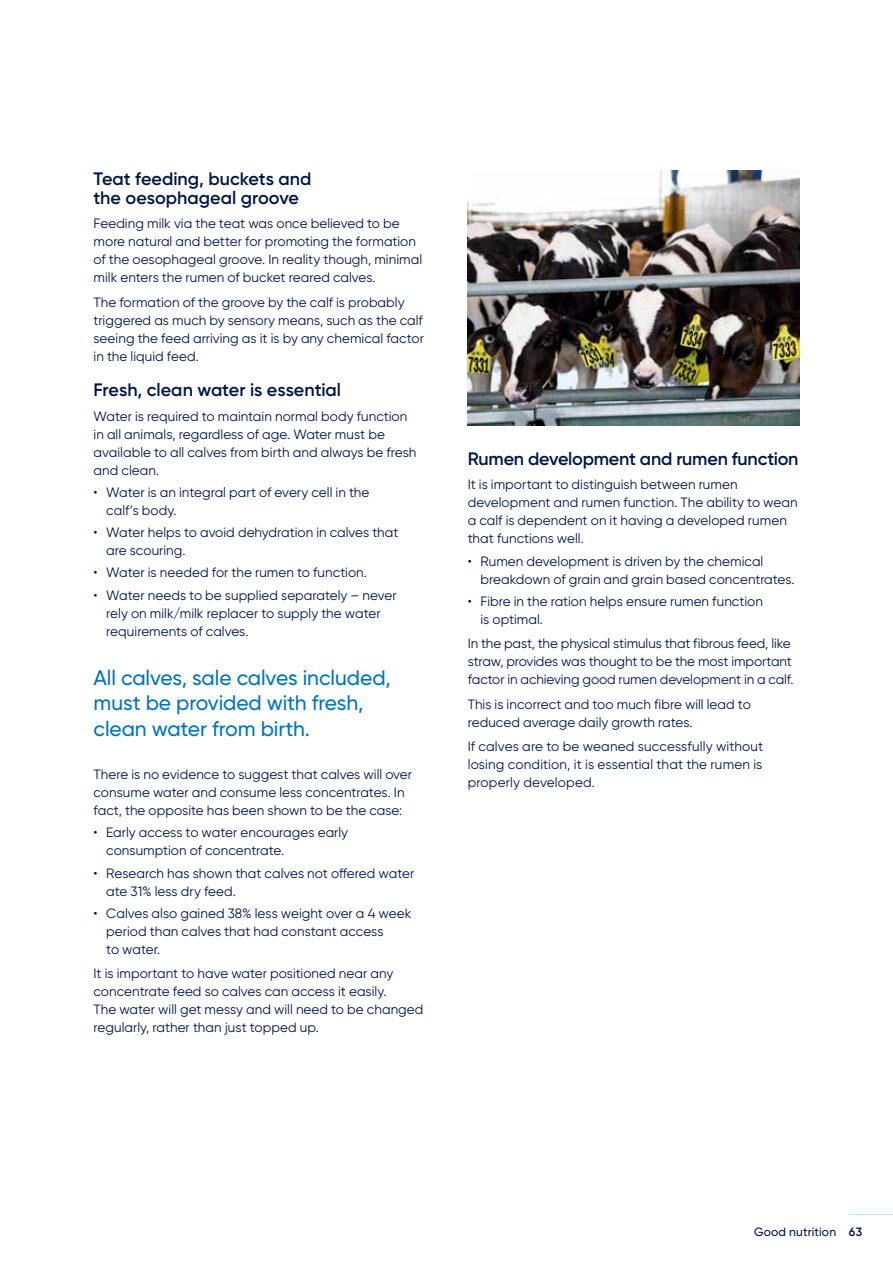
<style>
.page{position:relative;width:893px;height:1263px;background:#fff}
.page>*{position:absolute;margin:0;border:0;box-sizing:border-box;transform-origin:0 0}
.t1{font:500 21px/25.5px "Gilroy";letter-spacing:-.005em;color:#0075bc}
.t2{font:600 18px/19.5px "Gilroy";letter-spacing:-.005em;color:#001541}
.t3{font:13.5px/18px "Gilroy";color:#001541}
.t4{font:500 12px "Gilroy";letter-spacing:.015em;color:#001541}
.s1{font-weight:600}
</style>
<div class="page">
<img style="left:468px;top:170px;width:331px;height:255px">
<hr style="left:849px;top:1214px;width:44px;height:1px;background:#c9e9eb">
<h2 class="t2" style="left:94px;top:168px;width:220px">Teat feeding, buckets and the oesophageal groove</h2>
<p class="t3" style="left:94px;top:214px;width:330px">Feeding milk via the teat was once believed to be more natural and better for promoting the formation of the oesophageal groove. In reality though, minimal milk enters the rumen of bucket reared calves.</p>
<p class="t3" style="left:94px;top:293px;width:332px">The formation of the groove by the calf is probably triggered as much by sensory means, such as the calf seeing the feed arriving as it is by any chemical factor in the liquid feed.</p>
<h2 class="t2" style="left:94px;top:380px;width:249px">Fresh, clean water is essential</h2>
<p class="t3" style="left:94px;top:407px;width:324px">Water is required to maintain normal body function in all animals, regardless of age. Water must be available to all calves from birth and always be fresh and clean.</p>
<p class="t3" style="left:106px;top:483px;width:265px;text-indent:-13px">• Water is an integral part of every cell in the calf’s body.</p>
<p class="t3" style="left:106px;top:523px;width:294px;text-indent:-13px">• Water helps to avoid dehydration in calves that are scouring.</p>
<p class="t3" style="left:94px;top:563px;width:275px">• Water is needed for the rumen to function.</p>
<p class="t3" style="left:106px;top:586px;width:292px;text-indent:-13px">• Water needs to be supplied separately – never rely on milk/milk replacer to supply the water requirements of calves.</p>
<h1 class="t1" style="left:94px;top:664px;width:299px">All calves, sale calves included, must be provided with fresh, clean water from birth.</h1>
<p class="t3" style="left:94px;top:765px;width:320px">There is no evidence to suggest that calves will over consume water and consume less concentrates. In fact, the opposite has been shown to be the case:</p>
<p class="t3" style="left:106px;top:823px;width:243px;text-indent:-13px">• Early access to water encourages early consumption of concentrate.</p>
<p class="t3" style="left:106px;top:864px;width:309px;text-indent:-13px">• Research has shown that calves not offered water ate 31% less dry feed.</p>
<p class="t3" style="left:106px;top:904px;width:307px;text-indent:-13px">• Calves also gained 38% less weight over a 4 week period than calves that had constant access<br>to water.</p>
<p class="t3" style="left:94px;top:964px;width:331px">It is important to have water positioned near any concentrate feed so calves can access it easily.<br>The water will get messy and will need to be changed regularly, rather than just topped up.</p>
<h2 class="t2" style="left:468px;top:449px;width:332px">Rumen development and rumen function</h2>
<p class="t3" style="left:468px;top:475px;width:331px">It is important to distinguish between rumen development and rumen function. The ability to wean a calf is dependent on it having a developed rumen that functions well.</p>
<p class="t3" style="left:480px;top:552px;width:316px;text-indent:-13px">• Rumen development is driven by the chemical breakdown of grain and grain based concentrates.</p>
<p class="t3" style="left:480px;top:592px;width:284px;text-indent:-13px">• Fibre in the ration helps ensure rumen function is optimal.</p>
<p class="t3" style="left:468px;top:634px;width:327px">In the past, the physical stimulus that fibrous feed, like straw, provides was thought to be the most important factor in achieving good rumen development in a calf.</p>
<p class="t3" style="left:468px;top:695px;width:285px">This is incorrect and too much fibre will lead to reduced average daily growth rates.</p>
<p class="t3" style="left:468px;top:737px;width:297px;text-align:justify">If calves are to be weaned successfully without losing condition, it is essential that the rumen is properly developed.</p>
<p class="t4" style="left:754px;top:1225px;width:110px">Good nutrition <span class="s1">63</span></p>
</div>
